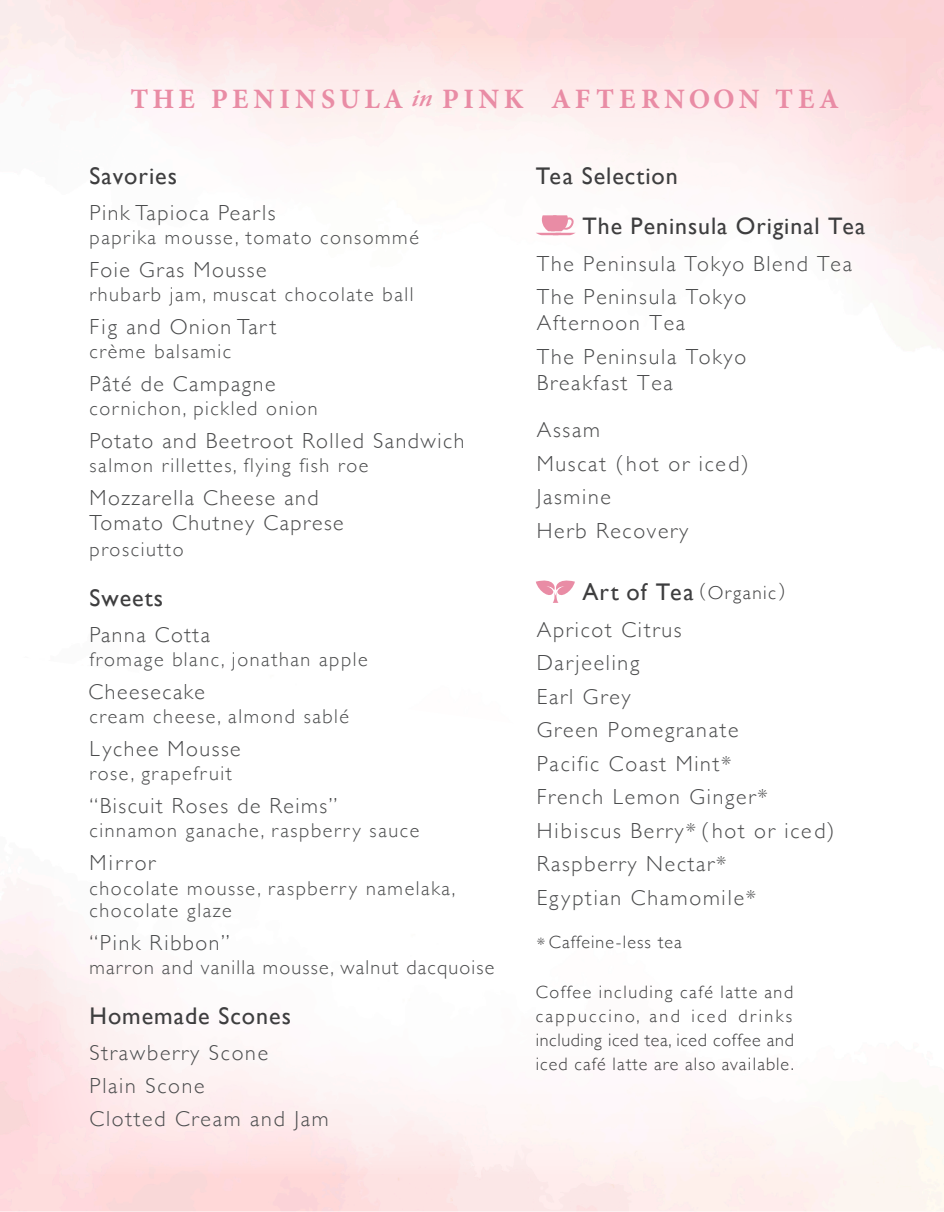
<style>
.page{position:relative;width:944px;height:1212px;background:#fff}
.page>*{position:absolute;margin:0;border:0;box-sizing:border-box;transform-origin:0 0}
.t1{font:700 28.12px "Minion Pro";letter-spacing:.16em;color:#e98ca5}
.t2{font:italic 600 24.3px "Minion Pro";color:#e98ca5}
.t3{font:24.07px "Gill Sans";letter-spacing:.04em;color:#3e3e3f}
.t4{font:23.85px "Gill Sans";letter-spacing:.04em;color:#3e3e3f}
.t5{font:300 21.82px/33.5px "Gill Sans";letter-spacing:.08em;color:#4b4c4d}
.t6{font:300 20.03px/22.5px "Gill Sans";letter-spacing:.08em;color:#4b4c4d}
.t7{font:300 20.03px "Gill Sans";letter-spacing:.06em;color:#4b4c4d}
.t8{font:300 19.12px "Gill Sans";letter-spacing:.08em;color:#3e3e3f}
.t9{font:300 18px/24.1px "Gill Sans";letter-spacing:.055em;color:#3e3e3f;text-align:justify}
.s1{font-weight:400;font-size:24.07px}
</style>
<div class="page">
<svg style="left:536px;top:580px;width:39px;height:23px"></svg>
<svg style="left:536px;top:215px;width:40px;height:20px"></svg>
<p class="t1" style="left:131px;top:79px;width:274px">THE PENINSULA</p>
<p class="t1" style="left:442px;top:79px;width:398px">PINK AFTERNOON TEA</p>
<p class="t2" style="left:411px;top:81px;width:28px">in</p>
<p class="t3" style="left:90px;top:161px;width:89px">Savories</p>
<p class="t3" style="left:536px;top:161px;width:144px">Tea Selection</p>
<p class="t5" style="left:90px;top:195px;width:188px">Pink Tapioca Pearls</p>
<p class="t6" style="left:90px;top:225px;width:331px">paprika mousse, tomato consommé</p>
<p class="t5" style="left:90px;top:252px;width:179px">Foie Gras Mousse</p>
<p class="t6" style="left:90px;top:282px;width:326px">rhubarb jam, muscat chocolate ball</p>
<p class="t5" style="left:90px;top:309px;width:188px">Fig and Onion Tart</p>
<p class="t6" style="left:90px;top:339px;width:143px">crème balsamic</p>
<p class="t5" style="left:90px;top:366px;width:187px">Pâté de Campagne</p>
<p class="t6" style="left:90px;top:396px;width:230px">cornichon, pickled onion</p>
<p class="t5" style="left:90px;top:423px;width:377px">Potato and Beetroot Rolled Sandwich</p>
<p class="t6" style="left:90px;top:453px;width:280px">salmon rillettes, flying fish roe</p>
<p class="t5" style="left:90px;top:484px;width:256px;line-height:25.4px">Mozzarella Cheese and<br>Tomato Chutney Caprese</p>
<p class="t6" style="left:90px;top:538px;width:96px">prosciutto</p>
<p class="t3" style="left:90px;top:584px;width:75px">Sweets</p>
<p class="t5" style="left:90px;top:617px;width:122px">Panna Cotta</p>
<p class="t6" style="left:90px;top:647px;width:280px">fromage blanc, jonathan apple</p>
<p class="t5" style="left:89px;top:674px;width:118px">Cheesecake</p>
<p class="t6" style="left:90px;top:704px;width:261px">cream cheese, almond sablé</p>
<p class="t5" style="left:90px;top:731px;width:153px">Lychee Mousse</p>
<p class="t6" style="left:90px;top:761px;width:144px">rose, grapefruit</p>
<p class="t5" style="left:90px;top:788px;width:249px">“Biscuit Roses de Reims”</p>
<p class="t6" style="left:90px;top:818px;width:331px">cinnamon ganache, raspberry sauce</p>
<p class="t5" style="left:90px;top:845px;width:68px">Mirror</p>
<p class="t6" style="left:90px;top:876px;width:367px">chocolate mousse, raspberry namelaka, chocolate glaze</p>
<p class="t5" style="left:90px;top:925px;width:142px">“Pink Ribbon”</p>
<p class="t7" style="left:90px;top:952px;width:406px">marron and vanilla mousse, walnut dacquoise</p>
<p class="t3" style="left:90px;top:1001px;width:203px">Homemade Scones</p>
<p class="t5" style="left:90px;top:1035px;width:241px">Strawberry Scone<br>Plain Scone<br>Clotted Cream and Jam</p>
<p class="t4" style="left:582px;top:212px;width:284px">The Peninsula Original Tea</p>
<p class="t5" style="left:537px;top:246px;width:317px">The Peninsula Tokyo Blend Tea<br>The Peninsula Tokyo</p>
<p class="t5" style="left:537px;top:305px;width:211px">Afternoon Tea<br>The Peninsula Tokyo</p>
<p class="t5" style="left:537px;top:358px;width:138px;line-height:47px">Breakfast Tea<br>Assam</p>
<p class="t5" style="left:537px;top:446px;width:213px">Muscat (hot or iced)<br>Jasmine<br>Herb Recovery</p>
<p class="t8" style="left:582px;top:577px;width:204px"><span class="s1">Art of Tea</span> (Organic)</p>
<p class="t5" style="left:537px;top:612px;width:299px">Apricot Citrus<br>Darjeeling<br>Earl Grey<br>Green Pomegranate<br>Pacific Coast Mint*<br>French Lemon Ginger*<br>Hibiscus Berry* (hot or iced)<br>Raspberry Nectar*<br>Egyptian Chamomile*</p>
<p class="t9" style="left:537px;top:929px;width:147px">* Caffeine-less tea</p>
<p class="t9" style="left:536px;top:979px;width:260px">Coffee including café latte and cappuccino, and iced drinks including iced tea, iced coffee and iced café latte are also available.</p>
</div>
